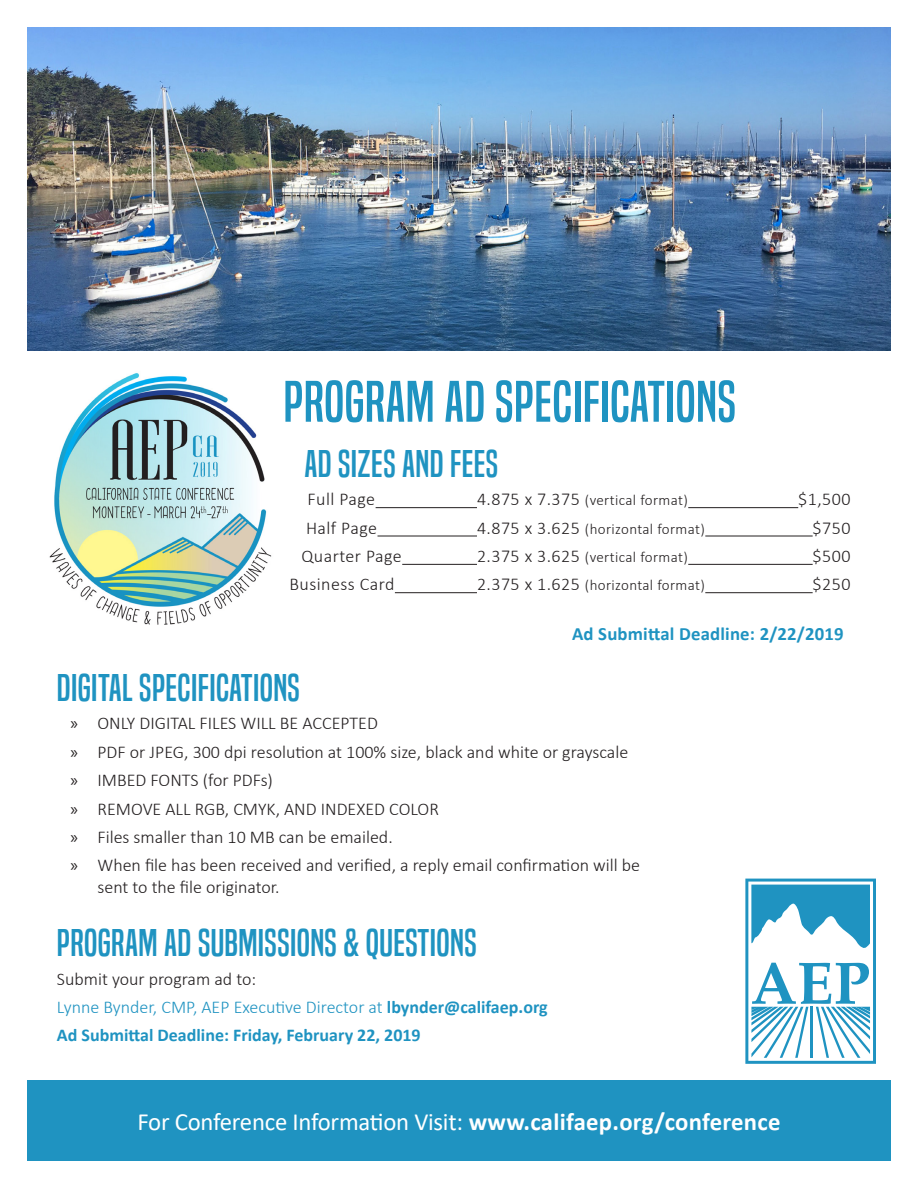
<style>
.page{position:relative;width:918px;height:1188px;background:#fff}
.page>*{position:absolute;margin:0;border:0;box-sizing:border-box;transform-origin:0 0}
.t1{font:54px "Built Titling Rg";letter-spacing:.01em;color:#1f93c1;scale:1.1 1}
.t2{font:36px "Built Titling Rg";letter-spacing:.01em;color:#1f93c1;scale:1.1 1}
.List_Paragraph{font:24.75px "Calibri";letter-spacing:-.01em;color:#fff}
.List_Paragraph-2{font:700 18.75px "Calibri";letter-spacing:.01em;color:#1f93c1}
.List_Paragraph-3{font:300 18px/21.6px "Calibri";color:#231f20}
.List_Paragraph-4{font:300 18px "Calibri";color:#1f93c1}
.List_Paragraph-5{font:700 18px "Calibri";color:#1f93c1}
.List_Paragraph-6{font:300 18px "Calibri";letter-spacing:.025em;color:#231f20}
.List_Paragraph-7{font:300 15px "Calibri";letter-spacing:.025em;color:#231f20}
.s1{font-size:18px}
.s2{font-family:"Myriad Pro";font-weight:400}
.s3{font-weight:700}
</style>
<div class="page">
<hr style="left:376px;top:507px;width:101px;height:1px;background:#231f20">
<hr style="left:688px;top:507px;width:110px;height:1px;background:#231f20">
<hr style="left:378px;top:536px;width:99px;height:1px;background:#231f20">
<hr style="left:705px;top:536px;width:108px;height:1px;background:#231f20">
<hr style="left:402px;top:564px;width:75px;height:1px;background:#231f20">
<hr style="left:688px;top:564px;width:125px;height:1px;background:#231f20">
<hr style="left:395px;top:592px;width:82px;height:1px;background:#231f20">
<hr style="left:705px;top:592px;width:108px;height:1px;background:#231f20">
<img style="left:27px;top:27px;width:864px;height:324px">
<svg style="left:745px;top:879px;width:131px;height:185px"></svg>
<div style="left:27px;top:1080px;width:864px;height:81px;background:#1f93c1"></div>
<img style="left:27px;top:367px;width:267px;height:267px;border-radius:134px">
<p class="t1" style="left:284px;top:370px;width:413px">PROGRAM AD SPECIFICATIONS</p>
<p class="t2" style="left:304px;top:442px;width:178px">AD SIZES AND FEES</p>
<p class="List_Paragraph-6" style="left:308px;top:488px;width:69px">Full Page</p>
<p class="List_Paragraph-7" style="left:477px;top:491px;width:212px"><span class="s1">4.875 x 7.375</span> (vertical format)</p>
<p class="List_Paragraph-3" style="left:798px;top:488px;width:54px">$1,500</p>
<p class="List_Paragraph-6" style="left:306px;top:517px;width:73px">Half Page</p>
<p class="List_Paragraph-7" style="left:477px;top:519px;width:229px"><span class="s1">4.875 x 3.625</span> (horizontal format)</p>
<p class="List_Paragraph-3" style="left:813px;top:517px;width:39px">$750</p>
<p class="List_Paragraph-6" style="left:302px;top:545px;width:102px">Quarter Page</p>
<p class="List_Paragraph-7" style="left:477px;top:548px;width:212px"><span class="s1">2.375 x 3.625</span> (vertical format)</p>
<p class="List_Paragraph-3" style="left:813px;top:545px;width:39px">$500</p>
<p class="List_Paragraph-6" style="left:290px;top:573px;width:106px">Business Card</p>
<p class="List_Paragraph-7" style="left:477px;top:576px;width:229px"><span class="s1">2.375 x 1.625</span> (horizontal format)</p>
<p class="List_Paragraph-3" style="left:813px;top:573px;width:39px">$250</p>
<p class="List_Paragraph-2" style="left:572px;top:621px;width:273px">Ad Submittal Deadline: 2/22/2019</p>
<p class="t2" style="left:57px;top:666px;width:222px">DIGITAL SPECIFICATIONS</p>
<p class="List_Paragraph-3" style="left:70px;top:713px;width:309px"><span class="s2">»</span> ONLY DIGITAL FILES WILL BE ACCEPTED</p>
<p class="List_Paragraph-3" style="left:70px;top:741px;width:559px"><span class="s2">»</span> PDF or JPEG, 300 dpi resolution at 100% size, black and white or grayscale</p>
<p class="List_Paragraph-3" style="left:70px;top:769px;width:204px"><span class="s2">»</span> IMBED FONTS (for PDFs)</p>
<p class="List_Paragraph-3" style="left:70px;top:798px;width:370px"><span class="s2">»</span> REMOVE ALL RGB, CMYK, AND INDEXED COLOR</p>
<p class="List_Paragraph-3" style="left:70px;top:826px;width:324px"><span class="s2">»</span> Files smaller than 10 MB can be emailed.</p>
<p class="List_Paragraph-3" style="left:97px;top:854px;width:544px;text-indent:-27px"><span class="s2">»</span> When file has been received and verified, a reply email confirmation will be sent to the file originator.</p>
<p class="t2" style="left:57px;top:922px;width:383px">PROGRAM AD SUBMISSIONS &amp; QUESTIONS</p>
<p class="List_Paragraph-3" style="left:57px;top:968px;width:201px">Submit your program ad to:</p>
<p class="List_Paragraph-4" style="left:57px;top:996px;width:492px">Lynne Bynder, CMP, AEP Executive Director at <span class="s3">lbynder@califaep.org</span></p>
<p class="List_Paragraph-5" style="left:57px;top:1023px;width:365px">Ad Submittal Deadline: Friday, February 22, 2019</p>
<p class="List_Paragraph" style="left:138px;top:1104px;width:644px">For Conference Information Visit: <span class="s3">www.califaep.org/conference</span></p>
</div>
